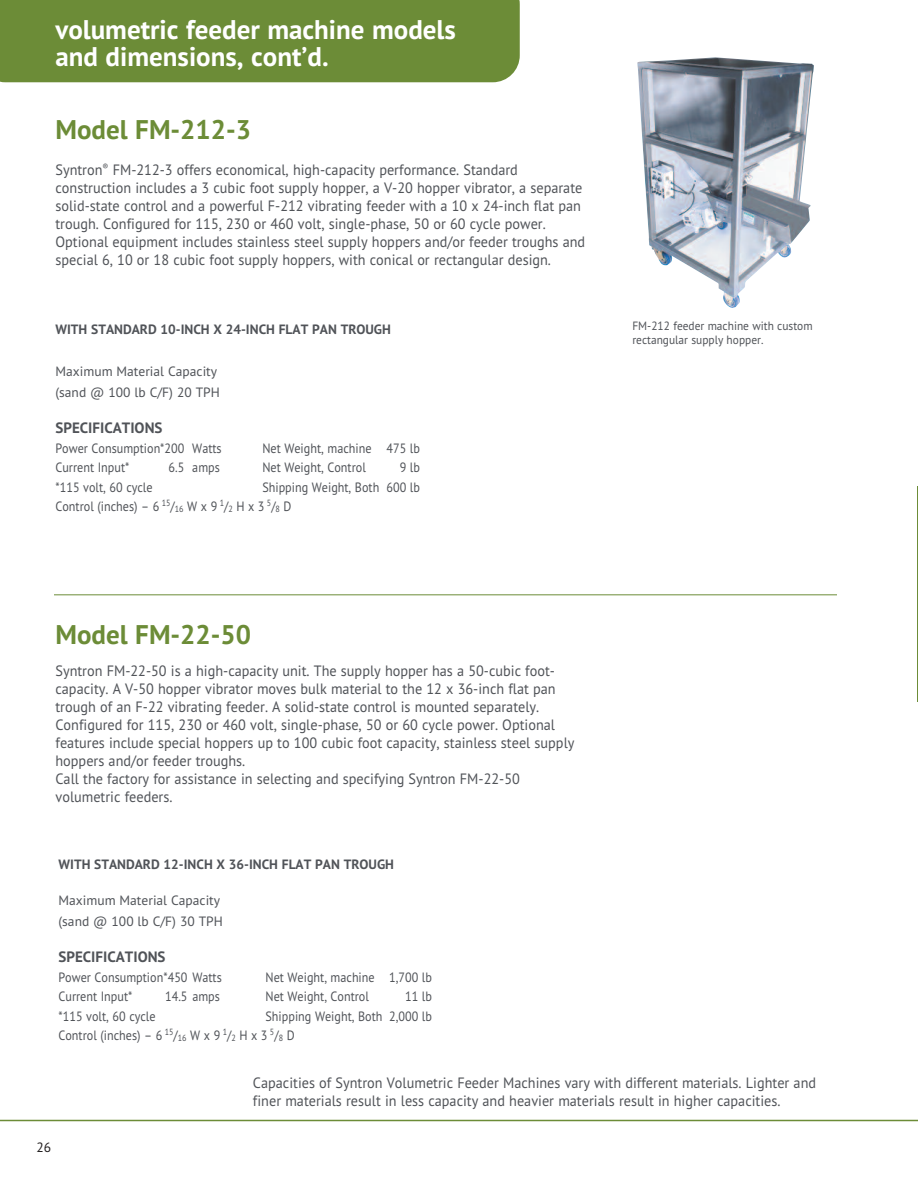
<style>
.page{position:relative;width:918px;height:1188px;background:#fff}
.page>*{position:absolute;margin:0;border:0;box-sizing:border-box;transform-origin:0 0}
.t1{font:700 27px/27px "PT Sans";color:#fff}
.t2{font:700 27px "PT Sans";color:#6c8c37}
.t3{font:15px/18px "PT Sans";color:#505358;scale:.95 1}
.t4{font:700 15px "PT Sans";color:#505358}
.t5{font:13.5px/19.5px "PT Sans";color:#505358;scale:.9 1}
.t6{font:13.5px/21px "PT Sans";color:#505358}
.t7{font:700 13.5px "PT Sans";color:#505358}
.t8{font:13.5px "PT Sans";color:#231f20}
.t9{font:12px/13.5px "PT Sans";color:#505358;scale:.95 1}
.s1{font-size:9px}
</style>
<div class="page">
<hr style="left:917px;top:486px;width:1px;height:216px;background:#6c8c37">
<hr style="left:54px;top:594px;width:783px;height:1px;background:#6c8c37">
<img style="left:637px;top:57px;width:177px;height:251px">
<div style="left:0;top:0;width:520px;height:82px;background:#6c8c37"></div>
<hr style="left:0;top:1120px;width:918px;height:1px;background:#6c8c37">
<h1 class="t1" style="left:55px;top:15px;width:402px">volumetric feeder machine models and dimensions, cont’d.</h1>
<h1 class="t1" style="left:62px;top:31px;width:315px">Syntron<sup>®</sup> volumetric feeder</h1>
<h1 class="t2" style="left:56px;top:112px;width:197px">Model FM-212-3</h1>
<p class="t3" style="left:56px;top:160px;width:559px">Syntron<sup>®</sup> FM-212-3 offers economical, high-capacity performance. Standard construction includes a 3 cubic foot supply hopper, a V-20 hopper vibrator, a separate solid-state control and a powerful F-212 vibrating feeder with a 10 x 24-inch flat pan trough. Configured for 115, 230 or 460 volt, single-phase, 50 or 60 cycle power.<br>Optional equipment includes stainless steel supply hoppers and/or feeder troughs and special 6, 10 or 18 cubic foot supply hoppers, with conical or rectangular design.</p>
<p class="t7" style="left:56px;top:320px;width:337px">WITH STANDARD 10-INCH X 24-INCH FLAT PAN TROUGH</p>
<p class="t6" style="left:56px;top:360px;width:166px">Maximum Material Capacity (sand @ 100 lb C/F) 20 TPH</p>
<p class="t4" style="left:56px;top:418px;width:109px">SPECIFICATIONS</p>
<p class="t5" style="left:56px;top:438px;width:186px">Power Consumption*200 Watts</p>
<p class="t5" style="left:262px;top:438px;width:177px">Net Weight, machine 475 lb</p>
<p class="t5" style="left:56px;top:457px;width:84px">Current Input*</p>
<p class="t5" style="left:168px;top:457px;width:59px">6.5 amps</p>
<p class="t5" style="left:262px;top:457px;width:116px">Net Weight, Control</p>
<p class="t5" style="left:400px;top:457px;width:24px">9 lb</p>
<p class="t5" style="left:56px;top:477px;width:109px">*115 volt, 60 cycle</p>
<p class="t5" style="left:56px;top:477px;width:407px;text-indent:207px">Shipping Weight, Both 600 lb<br>Control (inches) – 6 <sup>15</sup>/<span class="s1">16</span> W x 9 <sup>1</sup>/<span class="s1">2</span> H x 3 <sup>5</sup>/<span class="s1">8</span> D</p>
<h1 class="t2" style="left:56px;top:617px;width:197px">Model FM-22-50</h1>
<p class="t3" style="left:56px;top:661px;width:548px">Syntron FM-22-50 is a high-capacity unit. The supply hopper has a 50-cubic foot&shy;capacity. A V-50 hopper vibrator moves bulk material to the 12 x 36-inch flat pan trough of an F-22 vibrating feeder. A solid-state control is mounted separately.<br>Configured for 115, 230 or 460 volt, single-phase, 50 or 60 cycle power. Optional features include special hoppers up to 100 cubic foot capacity, stainless steel supply hoppers and/or feeder troughs.<br>Call the factory for assistance in selecting and specifying Syntron FM-22-50 volumetric feeders.</p>
<p class="t7" style="left:59px;top:856px;width:337px">WITH STANDARD 12-INCH X 36-INCH FLAT PAN TROUGH</p>
<p class="t6" style="left:59px;top:890px;width:166px">Maximum Material Capacity (sand @ 100 lb C/F) 30 TPH</p>
<p class="t4" style="left:59px;top:947px;width:109px">SPECIFICATIONS</p>
<p class="t5" style="left:59px;top:967px;width:183px">Power Consumption*450 Watts</p>
<p class="t5" style="left:266px;top:967px;width:187px">Net Weight, machine 1,700 lb</p>
<p class="t5" style="left:59px;top:986px;width:84px">Current Input*</p>
<p class="t5" style="left:165px;top:986px;width:62px">14.5 amps</p>
<p class="t5" style="left:266px;top:986px;width:116px">Net Weight, Control</p>
<p class="t5" style="left:405px;top:986px;width:31px">11 lb</p>
<p class="t5" style="left:59px;top:1006px;width:109px">*115 volt, 60 cycle</p>
<p class="t5" style="left:59px;top:1006px;width:417px;text-indent:207px">Shipping Weight, Both 2,000 lb<br>Control (inches) – 6 <sup>15</sup>/<span class="s1">16</span> W x 9 <sup>1</sup>/<span class="s1">2</span> H x 3 <sup>5</sup>/<span class="s1">8</span> D</p>
<p class="t9" style="left:632px;top:319px;width:191px">FM-212 feeder machine with custom rectangular supply hopper.</p>
<p class="t8" style="left:37px;top:1138px;width:16px">26</p>
<p class="t3" style="left:253px;top:1073px;width:594px">Capacities of Syntron Volumetric Feeder Machines vary with different materials. Lighter and finer materials result in less capacity and heavier materials result in higher capacities.</p>
</div>
